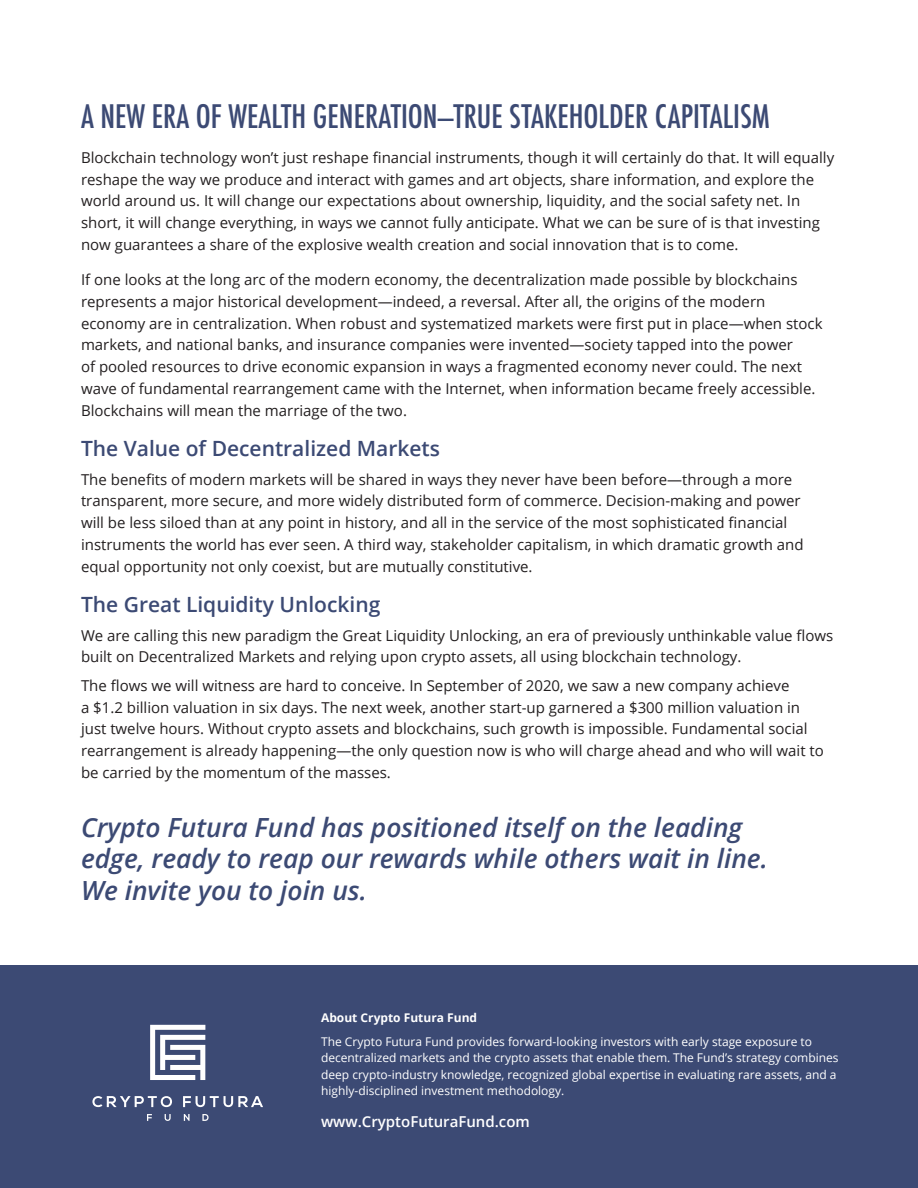
<style>
.page{position:relative;width:918px;height:1188px;background:#fff}
.page>*{position:absolute;margin:0;border:0;box-sizing:border-box;transform-origin:0 0}
.t1{font:500 condensed 31.5px "Futura";color:#3c4a74}
.t2{font:italic 600 26.4px/31.7px "Open Sans";color:#3c4a74}
.t3{font:600 21px "Open Sans";color:#3c4a74}
.t4{font:15px/21.8px "Open Sans";color:#231f20}
.t5{font:600 15px "Open Sans";color:#fff}
.t6{font:12px/16.5px "Open Sans";color:#fff}
.t7{font:700 12px "Open Sans";color:#fff}
</style>
<div class="page">
<div style="left:0;top:966px;width:918px;height:222px;background:#3c4a74"></div>
<svg style="left:150px;top:1025px;width:55px;height:55px"></svg>
<svg style="left:92px;top:1096px;width:80px;height:11px"></svg>
<svg style="left:183px;top:1096px;width:80px;height:11px"></svg>
<svg style="left:147px;top:1114px;width:5px;height:7px"></svg>
<svg style="left:165px;top:1114px;width:6px;height:7px"></svg>
<svg style="left:184px;top:1114px;width:6px;height:7px"></svg>
<svg style="left:202px;top:1114px;width:7px;height:7px"></svg>
<p class="t1" style="left:81px;top:96px;width:690px">A NEW ERA OF WEALTH GENERATION—TRUE STAKEHOLDER CAPITALISM</p>
<p class="t4" style="left:81px;top:146px;width:755px">Blockchain technology won’t just reshape financial instruments, though it will certainly do that. It will equally reshape the way we produce and interact with games and art objects, share information, and explore the world around us. It will change our expectations about ownership, liquidity, and the social safety net. In short, it will change everything, in ways we cannot fully anticipate. What we can be sure of is that investing now guarantees a share of the explosive wealth creation and social innovation that is to come.</p>
<p class="t4" style="left:81px;top:269px;width:743px">If one looks at the long arc of the modern economy, the decentralization made possible by blockchains represents a major historical development—indeed, a reversal. After all, the origins of the modern economy are in centralization. When robust and systematized markets were first put in place—when stock markets, and national banks, and insurance companies were invented—society tapped into the power<br>of pooled resources to drive economic expansion in ways a fragmented economy never could. The next wave of fundamental rearrangement came with the Internet, when information became freely accessible.<br>Blockchains will mean the marriage of the two.</p>
<p class="t3" style="left:81px;top:434px;width:361px">The Value of Decentralized Markets</p>
<p class="t4" style="left:81px;top:468px;width:724px">The benefits of modern markets will be shared in ways they never have been before—through a more transparent, more secure, and more widely distributed form of commerce. Decision-making and power will be less siloed than at any point in history, and all in the service of the most sophisticated financial instruments the world has ever seen. A third way, stakeholder capitalism, in which dramatic growth and equal opportunity not only coexist, but are mutually constitutive.</p>
<p class="t3" style="left:81px;top:590px;width:301px">The Great Liquidity Unlocking</p>
<p class="t4" style="left:81px;top:624px;width:754px">We are calling this new paradigm the Great Liquidity Unlocking, an era of previously unthinkable value flows built on Decentralized Markets and relying upon crypto assets, all using blockchain technology.</p>
<p class="t4" style="left:81px;top:674px;width:744px">The flows we will witness are hard to conceive. In September of 2020, we saw a new company achieve<br>a $1.2 billion valuation in six days. The next week, another start-up garnered a $300 million valuation in just twelve hours. Without crypto assets and blockchains, such growth is impossible. Fundamental social rearrangement is already happening—the only question now is who will charge ahead and who will wait to be carried by the momentum of the masses.</p>
<p class="t2" style="left:81px;top:811px;width:688px">Crypto Futura Fund has positioned itself on the leading edge, ready to reap our rewards while others wait in line.<br>We invite you to join us.</p>
<p class="t7" style="left:321px;top:1010px;width:158px">About Crypto Futura Fund</p>
<p class="t6" style="left:321px;top:1033px;width:519px">The Crypto Futura Fund provides forward-looking investors with early stage exposure to decentralized markets and the crypto assets that enable them. The Fund’s strategy combines deep crypto-industry knowledge, recognized global expertise in evaluating rare assets, and a highly-disciplined investment methodology.</p>
<p class="t5" style="left:321px;top:1111px;width:210px">www.CryptoFuturaFund.com</p>
</div>
